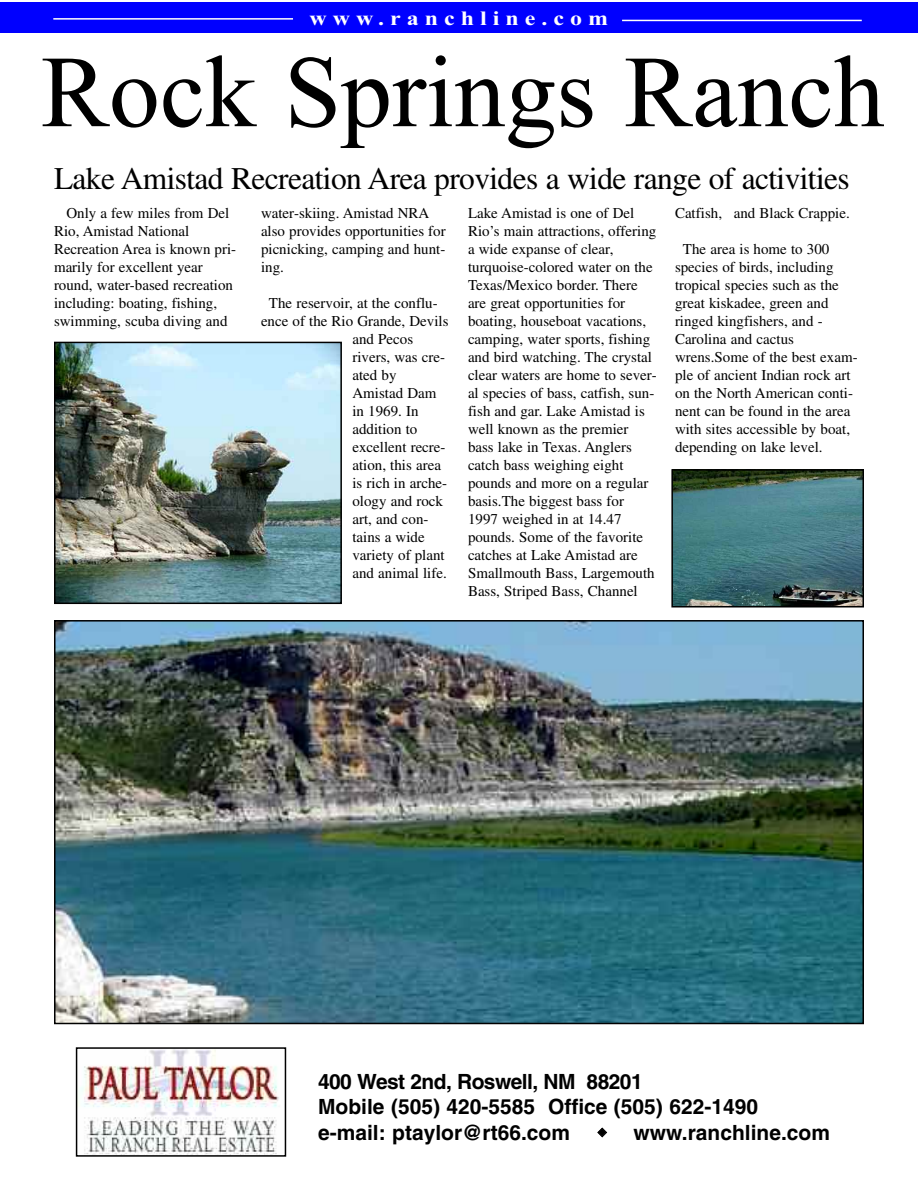
<style>
.page{position:relative;width:918px;height:1188px;background:#fff}
.page>*{position:absolute;margin:0;border:0;box-sizing:border-box;transform-origin:0 0}
.t1{font:102px "Times New Roman";color:#000}
.t2{font:31.5px "Times";letter-spacing:-.02em;color:#000}
.t3{font:700 21px/25.7px "Helvetica";color:#000}
.t4{font:700 20.4px "Times New Roman";letter-spacing:.25em;color:#fff;scale:1.18 1}
.t5{font:15px/18px "Times";color:#000}
</style>
<div class="page">
<div style="left:0;top:2px;width:918px;height:30px;background:#00f"></div>
<hr style="left:53px;top:18px;width:240px;height:2px;background:#fff">
<hr style="left:622px;top:20px;width:240px;height:1px;background:#fff">
<img style="left:80px;top:1050px;width:199px;height:104px">
<div style="left:76px;top:1047px;width:210px;height:110px;border:2px solid #000"></div>
<img style="left:57px;top:345px;width:282px;height:256px">
<div style="left:54px;top:342px;width:288px;height:262px;border:2px solid #000"></div>
<img style="left:57px;top:623px;width:804px;height:398px">
<div style="left:54px;top:620px;width:810px;height:404px;border:2px solid #000"></div>
<img style="left:674px;top:472px;width:187px;height:133px">
<div style="left:671px;top:469px;width:193px;height:139px;border:2px solid #000"></div>
<h3 class="t4" style="left:310px;top:6px;width:255px">www.ranchline.com</h3>
<h1 class="t1" style="left:41px;top:31px;width:845px">Rock Springs Ranch</h1>
<h2 class="t2" style="left:54px;top:167px;width:797px">Lake Amistad Recreation Area provides a wide range of activities</h2>
<p class="t5" style="left:54px;top:205px;width:184px;text-indent:12px">Only a few miles from Del<br>Rio, Amistad National<br>Recreation Area is known pri&shy;marily for excellent year round, water-based recreation including: boating, fishing, swimming, scuba diving and</p>
<p class="t5" style="left:261px;top:205px;width:186px">water-skiing. Amistad NRA also provides opportunities for picnicking, camping and hunt&shy;ing.</p>
<p class="t5" style="left:269px;top:295px;width:170px">The reservoir, at the conflu-</p>
<p class="t5" style="left:261px;top:313px;width:189px">ence of the Rio Grande, Devils</p>
<p class="t5" style="left:352px;top:331px;width:62px">and Pecos</p>
<p class="t5" style="left:352px;top:349px;width:94px">rivers, was cre-</p>
<p class="t5" style="left:352px;top:367px;width:46px">ated by</p>
<p class="t5" style="left:352px;top:385px;width:86px">Amistad Dam</p>
<p class="t5" style="left:352px;top:403px;width:68px">in 1969. In</p>
<p class="t5" style="left:352px;top:421px;width:66px">addition to</p>
<p class="t5" style="left:352px;top:439px;width:95px">excellent recre-</p>
<p class="t5" style="left:352px;top:457px;width:90px">ation, this area</p>
<p class="t5" style="left:352px;top:475px;width:96px">is rich in arche-</p>
<p class="t5" style="left:352px;top:493px;width:92px">ology and rock</p>
<p class="t5" style="left:352px;top:511px;width:78px">art, and con-</p>
<p class="t5" style="left:352px;top:529px;width:74px">tains a wide</p>
<p class="t5" style="left:352px;top:547px;width:94px">variety of plant</p>
<p class="t5" style="left:352px;top:565px;width:96px">and animal life.</p>
<p class="t5" style="left:468px;top:205px;width:190px">Lake Amistad is one of Del<br>Rio’s main attractions, offering a wide expanse of clear, turquoise-colored water on the<br>Texas/Mexico border. There are great opportunities for boating, houseboat vacations, camping, water sports, fishing and bird watching. The crystal clear waters are home to sever&shy;al species of bass, catfish, sun&shy;fish and gar. Lake Amistad is well known as the premier bass lake in Texas. Anglers catch bass weighing eight pounds and more on a regular basis.The biggest bass for<br>1997 weighed in at 14.47 pounds. Some of the favorite catches at Lake Amistad are<br>Smallmouth Bass, Largemouth<br>Bass, Striped Bass, Channel</p>
<p class="t5" style="left:675px;top:205px;width:176px">Catfish, and Black Crappie.</p>
<p class="t5" style="left:675px;top:241px;width:184px;text-indent:8px">The area is home to 300 species of birds, including tropical species such as the great kiskadee, green and ringed kingfishers, and -<br>Carolina and cactus wrens.Some of the best exam&shy;ple of ancient Indian rock art on the North American conti&shy;nent can be found in the area with sites accessible by boat, depending on lake level.</p>
<h3 class="t3" style="left:318px;top:1071px;width:441px">400 West 2nd, Roswell, NM 88201<br>Mobile (505) 420-5585 Office (505) 622-1490 e-mail: ptaylor@rt66.com</h3>
<h3 class="t3" style="left:634px;top:1122px;width:198px">www.ranchline.com</h3>
</div>
